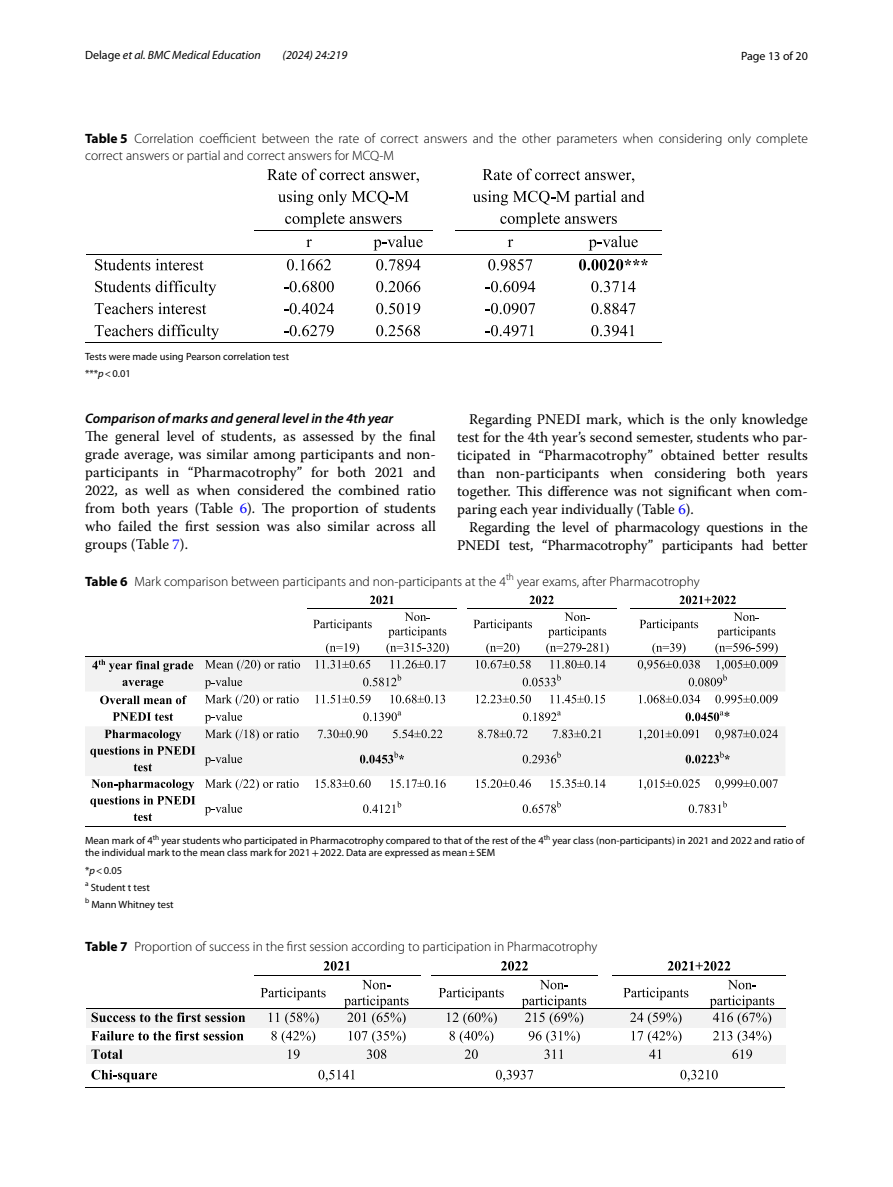
<style>
.page{position:relative;width:893px;height:1187px;background:#fff}
.page>*{position:absolute;margin:0;border:0;box-sizing:border-box;transform-origin:0 0}
.t1{font:14.7px/18px "Warnock Pro";letter-spacing:-.005em;color:#000;text-align:justify}
.t2{font:italic 600 13.8px "Myriad Pro";color:#000}
.t3{font:300 13.5px/16.5px "Myriad Pro";color:#000}
.t4{font:italic 12px "Myriad Pro";color:#000}
.t5{font:12px "Myriad Pro";color:#000}
.t6{font:10.5px/17px "Myriad Pro";color:#000}
.s1{font-style:normal}
.s2{font-weight:700}
.s3{font-style:italic}
.s4{color:#00f}
.s5{font-family:"STIX"}
</style>
<div class="page">
<svg style="left:267px;top:168px;width:152px;height:15px"></svg>
<svg style="left:278px;top:190px;width:131px;height:15px"></svg>
<svg style="left:483px;top:168px;width:151px;height:15px"></svg>
<svg style="left:473px;top:190px;width:172px;height:15px"></svg>
<hr style="left:254px;top:230px;width:110px;height:1px;background:#000">
<hr style="left:365px;top:230px;width:68px;height:1px;background:#000">
<hr style="left:456px;top:230px;width:109px;height:1px;background:#000">
<hr style="left:566px;top:230px;width:96px;height:1px;background:#000">
<svg style="left:95px;top:259px;width:109px;height:11px"></svg>
<hr style="left:86px;top:254px;width:168px;height:1px;background:#000">
<hr style="left:255px;top:254px;width:109px;height:1px;background:#000">
<svg style="left:285px;top:212px;width:138px;height:58px"></svg>
<hr style="left:365px;top:254px;width:68px;height:1px;background:#000">
<svg style="left:433px;top:254px;width:23px;height:1px"></svg>
<hr style="left:456px;top:254px;width:109px;height:1px;background:#000">
<svg style="left:488px;top:212px;width:160px;height:58px"></svg>
<hr style="left:566px;top:254px;width:96px;height:1px;background:#000">
<svg style="left:95px;top:280px;width:121px;height:15px"></svg>
<svg style="left:284px;top:281px;width:50px;height:11px"></svg>
<svg style="left:376px;top:281px;width:44px;height:11px"></svg>
<svg style="left:486px;top:281px;width:49px;height:11px"></svg>
<svg style="left:591px;top:281px;width:44px;height:11px"></svg>
<svg style="left:95px;top:302px;width:111px;height:12px"></svg>
<svg style="left:284px;top:303px;width:50px;height:11px"></svg>
<svg style="left:376px;top:303px;width:44px;height:11px"></svg>
<svg style="left:486px;top:303px;width:49px;height:11px"></svg>
<svg style="left:591px;top:303px;width:44px;height:11px"></svg>
<svg style="left:95px;top:324px;width:124px;height:15px"></svg>
<svg style="left:284px;top:325px;width:50px;height:11px"></svg>
<svg style="left:376px;top:325px;width:44px;height:11px"></svg>
<svg style="left:486px;top:325px;width:48px;height:11px"></svg>
<svg style="left:591px;top:325px;width:43px;height:11px"></svg>
<hr style="left:85px;top:342px;width:169px;height:1px;background:#000">
<hr style="left:254px;top:342px;width:110px;height:1px;background:#000">
<hr style="left:363px;top:342px;width:70px;height:1px;background:#000">
<svg style="left:433px;top:342px;width:22px;height:1px"></svg>
<hr style="left:455px;top:342px;width:110px;height:1px;background:#000">
<hr style="left:565px;top:342px;width:97px;height:1px;background:#000">
<svg style="left:85px;top:595px;width:700px;height:227px"></svg>
<hr style="left:468px;top:825px;width:148px;height:1px;background:#000">
<hr style="left:631px;top:825px;width:154px;height:1px;background:#000">
<svg style="left:261px;top:987px;width:65px;height:13px"></svg>
<svg style="left:362px;top:979px;width:28px;height:10px"></svg>
<svg style="left:439px;top:987px;width:65px;height:13px"></svg>
<svg style="left:540px;top:979px;width:28px;height:10px"></svg>
<hr style="left:254px;top:975px;width:79px;height:1px;background:#000">
<svg style="left:324px;top:961px;width:26px;height:10px"></svg>
<hr style="left:333px;top:975px;width:88px;height:1px;background:#000">
<hr style="left:432px;top:975px;width:79px;height:1px;background:#000">
<svg style="left:501px;top:961px;width:27px;height:15px"></svg>
<hr style="left:512px;top:975px;width:85px;height:1px;background:#000">
<hr style="left:613px;top:975px;width:86px;height:1px;background:#000">
<hr style="left:700px;top:975px;width:85px;height:1px;background:#000">
<div style="left:86px;top:1008px;width:168px;height:19px;background:#f2f2f2"></div>
<div style="left:254px;top:1008px;width:79px;height:19px;background:#f2f2f2"></div>
<svg style="left:269px;top:1012px;width:50px;height:12px"></svg>
<div style="left:333px;top:1008px;width:87px;height:19px;background:#f2f2f2"></div>
<svg style="left:344px;top:995px;width:65px;height:29px"></svg>
<div style="left:420px;top:1008px;width:12px;height:19px;background:#f2f2f2"></div>
<div style="left:432px;top:1008px;width:79px;height:19px;background:#f2f2f2"></div>
<svg style="left:447px;top:1012px;width:50px;height:12px"></svg>
<div style="left:511px;top:1008px;width:86px;height:19px;background:#f2f2f2"></div>
<svg style="left:522px;top:995px;width:64px;height:29px"></svg>
<div style="left:597px;top:1008px;width:16px;height:19px;background:#f2f2f2"></div>
<div style="left:613px;top:1008px;width:86px;height:19px;background:#f2f2f2"></div>
<div style="left:699px;top:1008px;width:86px;height:19px;background:#f2f2f2"></div>
<hr style="left:86px;top:1008px;width:49px;height:1px;background:#000">
<svg style="left:92px;top:1008px;width:153px;height:14px"></svg>
<hr style="left:136px;top:1008px;width:118px;height:1px;background:#000">
<hr style="left:254px;top:1008px;width:79px;height:1px;background:#000">
<hr style="left:333px;top:1008px;width:88px;height:1px;background:#000">
<hr style="left:432px;top:1008px;width:79px;height:1px;background:#000">
<hr style="left:512px;top:1008px;width:85px;height:1px;background:#000">
<svg style="left:597px;top:1008px;width:16px;height:1px"></svg>
<hr style="left:613px;top:1008px;width:86px;height:1px;background:#000">
<svg style="left:623px;top:961px;width:151px;height:63px"></svg>
<hr style="left:700px;top:1008px;width:85px;height:1px;background:#000">
<svg style="left:91px;top:1030px;width:152px;height:10px"></svg>
<svg style="left:271px;top:1030px;width:44px;height:13px"></svg>
<svg style="left:349px;top:1030px;width:57px;height:13px"></svg>
<svg style="left:450px;top:1030px;width:43px;height:13px"></svg>
<svg style="left:529px;top:1030px;width:51px;height:13px"></svg>
<svg style="left:631px;top:1030px;width:50px;height:13px"></svg>
<svg style="left:713px;top:1030px;width:58px;height:13px"></svg>
<div style="left:86px;top:1045px;width:168px;height:19px;background:#f2f2f2"></div>
<svg style="left:91px;top:1049px;width:31px;height:9px"></svg>
<div style="left:254px;top:1045px;width:79px;height:19px;background:#f2f2f2"></div>
<svg style="left:288px;top:1049px;width:12px;height:9px"></svg>
<div style="left:333px;top:1045px;width:87px;height:19px;background:#f2f2f2"></div>
<svg style="left:367px;top:1049px;width:19px;height:9px"></svg>
<div style="left:420px;top:1045px;width:12px;height:19px;background:#f2f2f2"></div>
<div style="left:432px;top:1045px;width:79px;height:19px;background:#f2f2f2"></div>
<svg style="left:465px;top:1049px;width:13px;height:9px"></svg>
<div style="left:511px;top:1045px;width:86px;height:19px;background:#f2f2f2"></div>
<svg style="left:544px;top:1049px;width:18px;height:9px"></svg>
<div style="left:597px;top:1045px;width:16px;height:19px;background:#f2f2f2"></div>
<div style="left:613px;top:1045px;width:86px;height:19px;background:#f2f2f2"></div>
<svg style="left:649px;top:1049px;width:12px;height:9px"></svg>
<div style="left:699px;top:1045px;width:86px;height:19px;background:#f2f2f2"></div>
<svg style="left:732px;top:1049px;width:20px;height:9px"></svg>
<svg style="left:91px;top:1069px;width:66px;height:13px"></svg>
<svg style="left:318px;top:1069px;width:37px;height:12px"></svg>
<svg style="left:496px;top:1069px;width:37px;height:12px"></svg>
<svg style="left:680px;top:1069px;width:38px;height:12px"></svg>
<hr style="left:85px;top:1086px;width:169px;height:1px;background:#000">
<hr style="left:253px;top:1086px;width:168px;height:1px;background:#000">
<hr style="left:431px;top:1086px;width:166px;height:1px;background:#000">
<hr style="left:612px;top:1086px;width:173px;height:1px;background:#000">
<p class="t4" style="left:85px;top:48px;width:177px"><span class="s1">Delage</span> et al. BMC Medical Education</p>
<p class="t4" style="left:283px;top:48px;width:66px">(2024) 24:219</p>
<p class="t5" style="left:741px;top:48px;width:68px">Page 13 of 20</p>
<p class="t3" style="left:85px;top:130px;width:724px"><span class="s2">Table 5</span> Correlation coefficient between the rate of correct answers and the other parameters when considering only complete correct answers or partial and correct answers for MCQ-M</p>
<p class="t6" style="left:85px;top:348px;width:206px">Tests were made using Pearson correlation test ***<span class="s3">p</span>&lt;0.01</p>
<p class="t2" style="left:85px;top:410px;width:310px">Comparison of marks and general level in the 4th year</p>
<p class="t1" style="left:85px;top:427px;width:352px">The general level of students, as assessed by the final grade average, was similar among participants and non&shy;participants in “Pharmacotrophy” for both 2021 and 2022, as well as when considered the combined ratio from both years (Table <span class="s4">6</span>). The proportion of students who failed the first session was also similar across all groups (Table <span class="s4">7</span>).</p>
<p class="t1" style="left:457px;top:409px;width:352px;text-indent:12px">Regarding PNEDI mark, which is the only knowledge test for the 4th year’s second semester, students who par&shy;ticipated in “Pharmacotrophy” obtained better results than non-participants when considering both years together. This difference was not significant when com&shy;paring each year individually (Table <span class="s4">6</span>).</p>
<p class="t1" style="left:457px;top:517px;width:352px;text-align:right">Regarding the level of pharmacology questions in the<br>PNEDI test, “Pharmacotrophy” participants had better</p>
<p class="t3" style="left:85px;top:573px;width:616px"><span class="s2">Table 6</span> Mark comparison between participants and non-participants at the 4<sup>th</sup> year exams, after Pharmacotrophy</p>
<p class="t6" style="left:85px;top:833px;width:721px;line-height:12.8px">Mean mark of 4<sup>th</sup> year students who participated in Pharmacotrophy compared to that of the rest of the 4<sup>th</sup> year class (non-participants) in 2021 and 2022 and ratio of the individual mark to the mean class mark for 2021<span class="s5">+</span>2022. Data are expressed as mean±SEM</p>
<p class="t6" style="left:85px;top:861px;width:90px">*<span class="s3">p</span>&lt;0.05<br><sup>a</sup> Student t test<br><sup>b</sup> Mann Whitney test</p>
<p class="t3" style="left:85px;top:938px;width:514px"><span class="s2">Table 7</span> Proportion of success in the first session according to participation in Pharmacotrophy</p>
</div>
